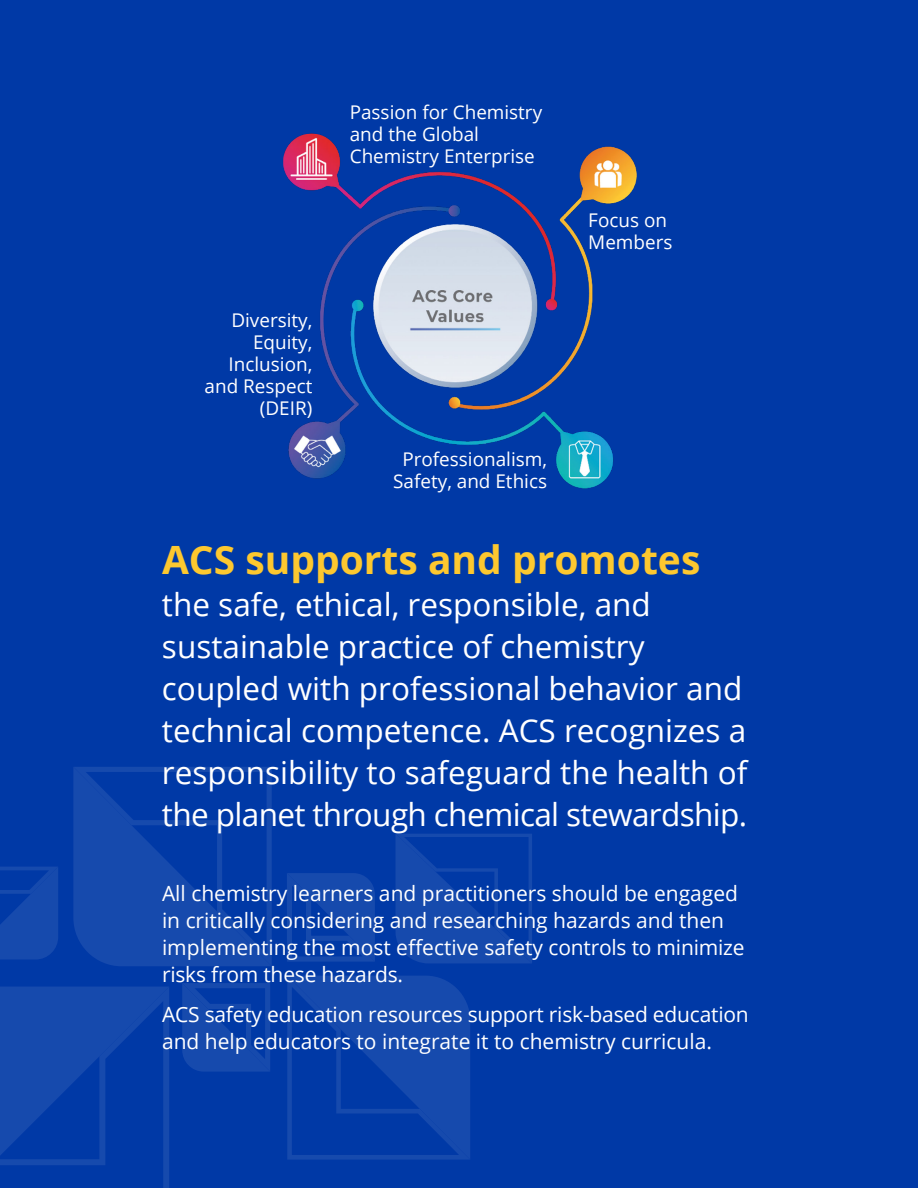
<style>
.page{position:relative;width:918px;height:1188px;background:#0039a6}
.page>*{position:absolute;margin:0;border:0;box-sizing:border-box;transform-origin:0 0}
.t1{font:700 39px "Open Sans";color:#fdc82f}
.t2{font:31.5px/42px "Open Sans";color:#fff}
.t3{font:21px/27px "Open Sans";color:#fff}
.t4{font:18.9px/22px "Open Sans";color:#fff}
</style>
<div class="page">
<img style="left:283px;top:133px;width:354px;height:356px">
<div style="left:350px;top:117px;width:113px;height:51px;background:#0039a6"></div>
<div style="left:588px;top:213px;width:69px;height:35px;background:#0039a6"></div>
<div style="left:439px;top:451px;width:113px;height:38px;background:#0039a6"></div>
<div style="left:209px;top:368px;width:114px;height:45px;background:#0039a6"></div>
<svg style="left:0;top:987px;width:169px;height:201px"></svg>
<svg style="left:0;top:867px;width:58px;height:93px"></svg>
<svg style="left:287px;top:976px;width:183px;height:184px"></svg>
<svg style="left:73px;top:767px;width:199px;height:199px"></svg>
<svg style="left:395px;top:834px;width:137px;height:129px"></svg>
<svg style="left:287px;top:873px;width:88px;height:89px"></svg>
<svg style="left:182px;top:983px;width:88px;height:89px"></svg>
<p class="t4" style="left:350px;top:101px;width:194px">Passion for Chemistry and the Global<br>Chemistry Enterprise</p>
<p class="t4" style="left:205px;top:308px;width:109px;text-align:right">Diversity,<br>Equity,<br>Inclusion, and Respect (DEIR)</p>
<p class="t4" style="left:393px;top:447px;width:155px;text-align:center">Professionalism,<br>Safety, and Ethics</p>
<p class="t4" style="left:588px;top:209px;width:86px">Focus on<br>Members</p>
<h1 class="t1" style="left:162px;top:532px;width:540px">ACS supports and promotes</h1>
<p class="t2" style="left:162px;top:582px;width:587px">the safe, ethical, responsible, and sustainable practice of chemistry coupled with professional behavior and technical competence. ACS recognizes a responsibility to safeguard the health of the planet through chemical stewardship.</p>
<p class="t3" style="left:162px;top:879px;width:584px">All chemistry learners and practitioners should be engaged in critically considering and researching hazards and then implementing the most effective safety controls to minimize risks from these hazards.</p>
<p class="t3" style="left:162px;top:1001px;width:588px">ACS safety education resources support risk-based education and help educators to integrate it to chemistry curricula.</p>
</div>
